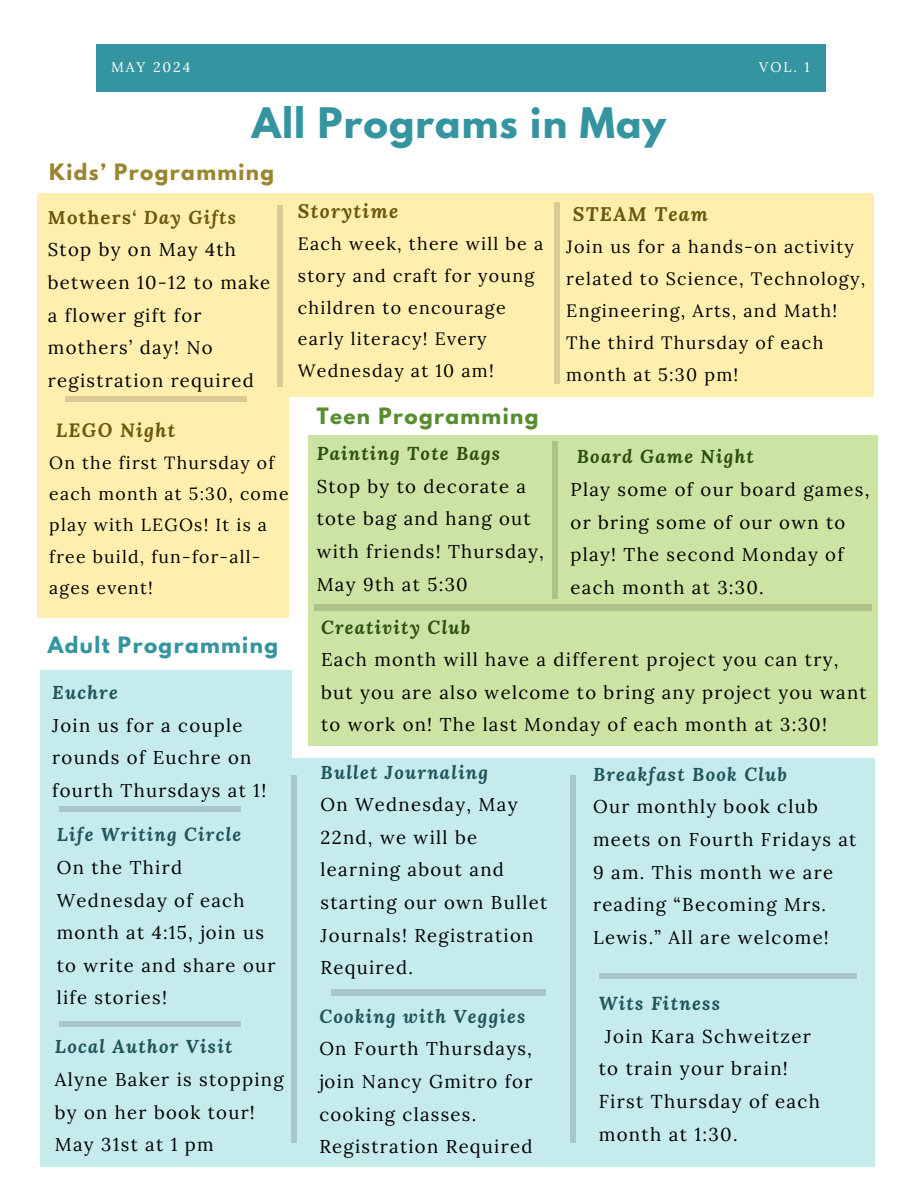
<style>
.page{position:relative;width:918px;height:1188px;background:#fff}
.page>*{position:absolute;margin:0;border:0;box-sizing:border-box;transform-origin:0 0}
.t1{font:700 37.2px "League Spartan";letter-spacing:.03em;color:#3494a0}
.t2{font:700 19.95px "League Spartan";letter-spacing:.07em;color:#3494a0}
.t3{font:700 19.95px "League Spartan";letter-spacing:.07em;color:#9b852e}
.t4{font:700 19.95px "League Spartan";letter-spacing:.07em;color:#588d2e}
.t5{font:italic 700 19.5px "Lora";letter-spacing:.07em;color:#6b580d}
.t6{font:italic 700 19.35px "Lora";letter-spacing:.07em;color:#6b580d}
.t7{font:italic 700 19.2px "Lora";letter-spacing:.07em;color:#6b580d}
.t8{font:18.6px "Lora";letter-spacing:.07em;color:#000}
.t9{font:italic 700 18.6px "Lora";letter-spacing:.07em;color:#21555b}
.t10{font:18.45px/32.7px "Lora";letter-spacing:.07em;color:#000}
.t11{font:17.85px/31.8px "Lora";letter-spacing:.07em;color:#000}
.t12{font:17.55px/31.5px "Lora";letter-spacing:.07em;color:#000}
.t13{font:13.95px "Lora";letter-spacing:.14em;color:#fff}
.s1{font-weight:700;color:#6b580d}
.s2{font-weight:700;font-style:italic;color:#6b580d}
.s3{font-weight:700;font-style:italic;color:#21555b}
.s4{font-weight:700;font-style:italic;color:#2d5012}
</style>
<div class="page">
<div style="left:96px;top:45px;width:730px;height:47px;background:#3494a0"></div>
<div style="left:38px;top:193px;width:836px;height:203px;background:#ffefaf"></div>
<div style="left:38px;top:347px;width:251px;height:271px;background:#ffefaf"></div>
<div style="left:277px;top:205px;width:6px;height:181px;background:#d9cb94"></div>
<div style="left:65px;top:396px;width:181px;height:6px;background:#d9cb94"></div>
<div style="left:554px;top:202px;width:6px;height:181px;background:#d9cb94"></div>
<div style="left:40px;top:670px;width:251px;height:496px;background:#c5ebed"></div>
<div style="left:289px;top:758px;width:585px;height:408px;background:#c5ebed"></div>
<div style="left:308px;top:436px;width:569px;height:310px;background:#cce4a3"></div>
<div style="left:552px;top:441px;width:6px;height:158px;background:#adc28a"></div>
<div style="left:314px;top:604px;width:558px;height:7px;background:#adc28a"></div>
<div style="left:59px;top:806px;width:181px;height:6px;background:#a7c7c9"></div>
<div style="left:59px;top:1022px;width:181px;height:5px;background:#a7c7c9"></div>
<div style="left:331px;top:989px;width:214px;height:7px;background:#a7c7c9"></div>
<div style="left:599px;top:973px;width:257px;height:6px;background:#a7c7c9"></div>
<div style="left:571px;top:775px;width:5px;height:368px;background:#a7c7c9"></div>
<div style="left:291px;top:775px;width:6px;height:368px;background:#a7c7c9"></div>
<p class="t13" style="left:111px;top:58px;width:81px">MAY 2024</p>
<p class="t13" style="left:759px;top:58px;width:52px">VOL. 1</p>
<h3 class="t1" style="left:252px;top:105px;width:416px">All Programs in May</h3>
<h3 class="t3" style="left:49px;top:162px;width:226px">Kids’ Programming</h3>
<h4 class="t10" style="left:48px;top:201px;width:224px"><span class="s1">Mothers</span><span class="s2">‘ Day Gifts<br></span>Stop by on May 4th between 10-12 to make a flower gift for mothers’ day! No registration required</h4>
<h4 class="t7" style="left:56px;top:417px;width:121px">LEGO Night</h4>
<h4 class="t12" style="left:49px;top:446px;width:241px">On the first Thursday of each month at 5:30, come play with LEGOs! It is a free build, fun-for-all&shy;ages event!</h4>
<h3 class="t2" style="left:48px;top:635px;width:232px">Adult Programming</h3>
<h3 class="t10" style="left:52px;top:676px;width:215px"><span class="s3">Euchre<br></span>Join us for a couple rounds of Euchre on fourth Thursdays at 1!</h3>
<h3 class="t10" style="left:57px;top:818px;width:220px"><span class="s3">Life Writing Circle<br></span>On the Third<br>Wednesday of each month at 4:15, join us to write and share our life stories!</h3>
<h3 class="t10" style="left:55px;top:1030px;width:230px"><span class="s3">Local Author Visit<br></span>Alyne Baker is stopping by on her book tour!<br>May 31st at 1 pm</h3>
<h3 class="t6" style="left:298px;top:198px;width:102px">Storytime</h3>
<h3 class="t11" style="left:298px;top:228px;width:247px">Each week, there will be a story and craft for young children to encourage early literacy! Every<br>Wednesday at 10 am!</h3>
<h4 class="t5" style="left:573px;top:201px;width:137px">STEAM Team</h4>
<h4 class="t11" style="left:566px;top:230px;width:300px">Join us for a hands-on activity related to Science, Technology,<br>Engineering, Arts, and Math!<br>The third Thursday of each month at 5:30 pm!</h4>
<p class="t4" style="left:317px;top:406px;width:223px">Teen Programming</p>
<p class="t10" style="left:317px;top:437px;width:229px"><span class="s4">Painting Tote Bags<br></span>Stop by to decorate a tote bag and hang out with friends! Thursday,<br>May 9th at 5:30</p>
<h1 class="t10" style="left:321px;top:611px;width:547px"><span class="s4">Creativity Club<br></span>Each month will have a different project you can try, but you are also welcome to bring any project you want to work on! The last Monday of each month at 3:30!</h1>
<h2 class="t10" style="left:571px;top:440px;width:300px;text-indent:6px"><span class="s4">Board Game Night<br></span>Play some of our board games, or bring some of our own to play! The second Monday of each month at 3:30.</h2>
<h2 class="t10" style="left:321px;top:756px;width:228px"><span class="s3">Bullet Journaling<br></span>On Wednesday, May<br>22nd, we will be learning about and starting our own Bullet<br>Journals! Registration<br>Required.</h2>
<h3 class="t10" style="left:319px;top:1000px;width:215px"><span class="s3">Cooking with Veggies<br></span>On Fourth Thursdays, join Nancy Gmitro for cooking classes.<br>Registration Required</h3>
<h3 class="t10" style="left:593px;top:758px;width:265px"><span class="s3">Breakfast Book Club<br></span>Our monthly book club meets on Fourth Fridays at<br>9 am. This month we are reading “Becoming Mrs.<br>Lewis.” All are welcome!</h3>
<h3 class="t9" style="left:599px;top:990px;width:123px">Wits Fitness</h3>
<h3 class="t8" style="left:605px;top:1024px;width:208px">Join Kara Schweitzer</h3>
<h3 class="t8" style="left:599px;top:1057px;width:191px">to train your brain!</h3>
<h3 class="t8" style="left:599px;top:1090px;width:223px">First Thursday of each</h3>
<h3 class="t8" style="left:599px;top:1123px;width:140px">month at 1:30.</h3>
</div>
